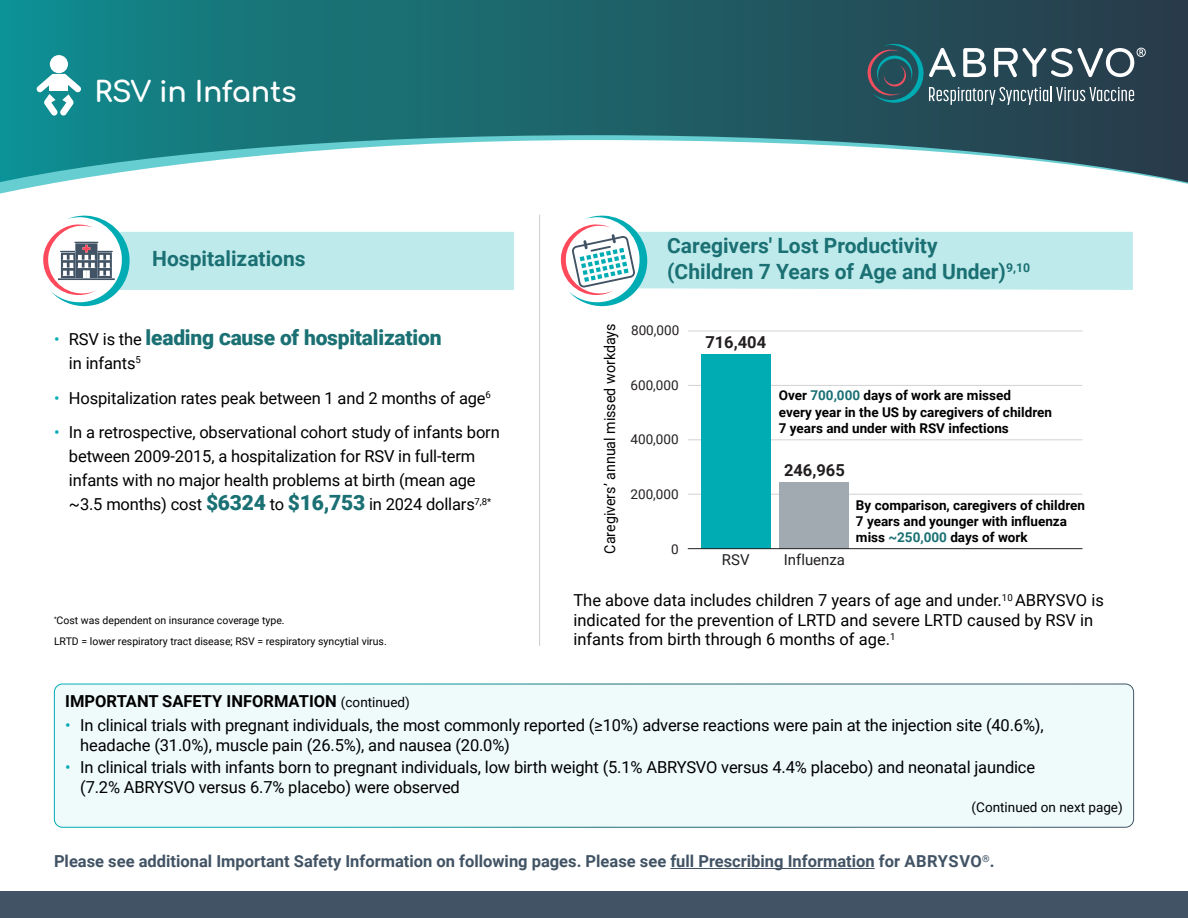
<style>
.page{position:relative;width:1188px;height:918px;background:#fff}
.page>*{position:absolute;margin:0;border:0;box-sizing:border-box;transform-origin:0 0}
.t1{font:700 28.5px "Comfortaa";letter-spacing:-.01em;color:#fff}
.t2{font:700 21px/25.2px "Roboto";color:#1a7073}
.t3{font:900 21px "Roboto";letter-spacing:-.01em;color:#1a7073}
.t4{font:16.5px/19.5px "Roboto";letter-spacing:-.01em;color:#000}
.t5{font:700 16.5px "Roboto";color:#415364}
.t6{font:700 16.5px "Roboto";color:#000}
.t7{font:700 16.5px "Roboto";color:#231f20}
.t8{font:15px "Roboto";color:#000;scale:.95 1}
.t9{font:15px "Roboto";color:#231f20}
.t10{font:700 13.5px/16.2px "Roboto";color:#000}
.t11{font:13.5px "Roboto";color:#231f20}
.t12{font:13.5px "Roboto";color:#000}
.t13{font:10.5px/20.7px "Roboto";color:#000}
.s1{font-weight:400;font-size:16.5px;color:#00acb3}
.s2{font-weight:400;font-size:16.5px;color:#000}
.s3{color:#00acb3}
.s4{font-weight:900;font-size:21px;color:#1a7073}
.s5{color:#1a7073}
.s6{font-weight:400;font-size:13.5px}
</style>
<div class="page">
<svg style="left:0;top:0;width:1188px;height:186px"></svg>
<div style="left:0;top:891px;width:1188px;height:27px;background:#415364"></div>
<svg style="left:867px;top:44px;width:279px;height:61px;background:#4c6873"></svg>
<div style="left:54px;top:684px;width:1080px;height:143px;background:#effafa;border-radius:8px"></div>
<div style="left:54px;top:684px;width:1080px;height:144px;border:1px solid #fff;border-radius:8px"></div>
<hr style="left:688px;top:494px;width:394px;height:1px;background:#d0d2d3">
<hr style="left:688px;top:439px;width:394px;height:1px;background:#d0d2d3">
<hr style="left:688px;top:385px;width:394px;height:1px;background:#d0d2d3">
<hr style="left:688px;top:331px;width:394px;height:1px;background:#d0d2d3">
<div style="left:780px;top:482px;width:69px;height:67px;background:#a2aab1"></div>
<div style="left:701px;top:354px;width:69px;height:195px;background:#00acb3"></div>
<hr style="left:688px;top:548px;width:394px;height:1px;background:#231f20">
<hr style="left:539px;top:215px;width:1px;height:431px;background:#a2a9b1">
<svg style="left:43px;top:215px;width:471px;height:92px"></svg>
<hr style="left:670px;top:868px;width:205px;height:1px;background:#415364">
<svg style="left:560px;top:215px;width:573px;height:92px"></svg>
<svg style="left:36px;top:74px;width:45px;height:42px"></svg>
<div style="left:50px;top:55px;width:18px;height:18px;background:#fff;border-radius:50%"></div>
<h1 class="t1" style="left:95px;top:66px;width:204px">RSV in Infants</h1>
<p class="t2" style="left:152px;top:245px;width:155px">Hospitalizations</p>
<p class="t3" style="left:54px;top:323px;width:389px"><span class="s1">•</span> <span class="s2">RSV is the</span> leading cause of hospitalization</p>
<p class="t4" style="left:69px;top:353px;width:73px">in infants<sup>5</sup></p>
<p class="t4" style="left:54px;top:387px;width:438px"><span class="s3">•</span> Hospitalization rates peak between 1 and 2 months of age<sup>6</sup></p>
<p class="t4" style="left:54px;top:420px;width:447px;line-height:24px;text-align:center"><span class="s3">•</span> In a retrospective, observational cohort study of infants born between 2009-2015, a hospitalization for RSV in full-term infants with no major health problems at birth (mean age<br>~3.5 months) cost <span class="s4">$6324</span> to <span class="s4">$16,753</span> in 2024 dollars<sup>7,8*</sup></p>
<p class="t13" style="left:54px;top:610px;width:334px"><sup>*</sup>Cost was dependent on insurance coverage type.<br>LRTD = lower respiratory tract disease; RSV = respiratory syncytial virus.</p>
<p class="t2" style="left:667px;top:233px;width:364px">Caregivers' Lost Productivity<br>(Children 7 Years of Age and Under)<sup>9,10</sup></p>
<p class="t8" style="left:599px;top:554px;width:244px;rotate:-90deg">Caregivers’ annual missed workdays</p>
<p class="t11" style="left:631px;top:321px;width:50px">800,000</p>
<p class="t11" style="left:631px;top:375px;width:50px">600,000</p>
<p class="t11" style="left:631px;top:430px;width:50px">400,000</p>
<p class="t11" style="left:631px;top:485px;width:50px">200,000</p>
<p class="t11" style="left:671px;top:540px;width:9px">0</p>
<p class="t7" style="left:705px;top:331px;width:62px">716,404</p>
<p class="t10" style="left:779px;top:387px;width:275px">Over <span class="s5">700,000</span> days of work are missed<br>every year in the US by caregivers of children<br>7 years and under with RSV infections</p>
<p class="t7" style="left:784px;top:458px;width:62px">246,965</p>
<p class="t10" style="left:856px;top:496px;width:231px">By comparison, caregivers of children<br>7 years and younger with influenza miss <span class="s5">~250,000</span> days of work</p>
<p class="t9" style="left:722px;top:549px;width:29px">RSV</p>
<p class="t9" style="left:784px;top:549px;width:63px">Influenza</p>
<p class="t4" style="left:573px;top:590px;width:532px">The above data includes children 7 years of age and under.<sup>10</sup> ABRYSVO is indicated for the prevention of LRTD and severe LRTD caused by RSV in infants from birth through 6 months of age.<sup>1</sup></p>
<p class="t6" style="left:65px;top:690px;width:346px">IMPORTANT SAFETY INFORMATION <span class="s6">(continued)</span></p>
<p class="t4" style="left:80px;top:715px;width:965px;text-indent:-15px"><span class="s3">•</span> In clinical trials with pregnant individuals, the most commonly reported (≥10%) adverse reactions were pain at the injection site (40.6%), headache (31.0%), muscle pain (26.5%), and nausea (20.0%)</p>
<p class="t4" style="left:80px;top:757px;width:956px;text-indent:-15px"><span class="s3">•</span> In clinical trials with infants born to pregnant individuals, low birth weight (5.1% ABRYSVO versus 4.4% placebo) and neonatal jaundice (7.2% ABRYSVO versus 6.7% placebo) were observed</p>
<p class="t12" style="left:972px;top:798px;width:153px">(Continued on next page)</p>
<p class="t5" style="left:54px;top:850px;width:942px">Please see additional Important Safety Information on following pages. Please see full Prescribing Information for ABRYSVO<sup>®</sup>.</p>
</div>
